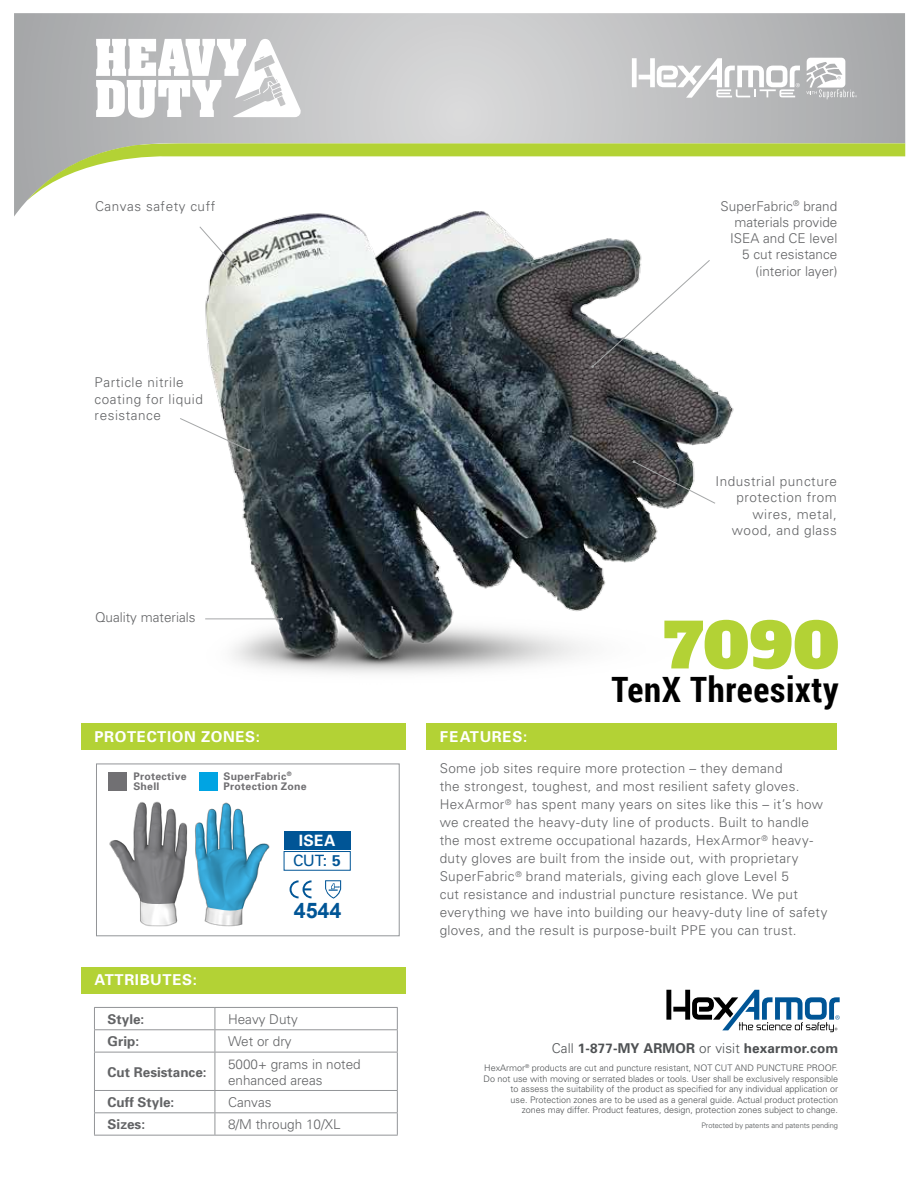
<style>
.page{position:relative;width:918px;height:1188px;background:#fff}
.page>*{position:absolute;margin:0;border:0;box-sizing:border-box;transform-origin:0 0}
.t1{font:61.5px "Alfa Slab One";color:#b3d235}
.t2{font:700 34.95px "Roboto Condensed";letter-spacing:.02em;color:#000}
.t3{font:700 21.45px "Arial";color:#005596}
.t4{font:700 15.6px/20.5px "Univers";color:#fff;text-align:center}
.t5{font:700 15px "Univers";letter-spacing:.04em;color:#fff}
.t6{font:700 15px "Univers";letter-spacing:.06em;color:#fff}
.t7{font:300 13.5px/18px "Univers";letter-spacing:.025em;color:#636466}
.t8{font:300 13.5px/16.2px "Univers";color:#636466}
.t9{font:700 13.5px "Univers";color:#636466}
.t10{font:700 13.5px "Univers";letter-spacing:.01em;color:#4e5153}
.t11{font:700 10.5px/10.5px "Univers";letter-spacing:.025em;color:#717073}
.t12{font:300 9px/10.5px "Univers";color:#4e5153;text-align:right}
.t13{font:300 7.5px "Univers";letter-spacing:-.01em;color:#4e5153}
.s1{font-weight:400;color:#005596}
.s2{color:#005596}
.s3{font-weight:300}
</style>
<div class="page">
<svg style="left:666px;top:990px;width:174px;height:42px"></svg>
<svg style="left:14px;top:13px;width:891px;height:203px;background:#c1c2c3"></svg>
<svg style="left:27px;top:143px;width:878px;height:58px"></svg>
<svg style="left:632px;top:58px;width:168px;height:40px"></svg>
<svg style="left:806px;top:58px;width:51px;height:41px"></svg>
<svg style="left:96px;top:38px;width:206px;height:80px"></svg>
<div style="left:284px;top:831px;width:67px;height:18px;background:#005596"></div>
<div style="left:284px;top:851px;width:67px;height:20px;border:1px solid #005596"></div>
<div style="left:96px;top:764px;width:304px;height:172px;border:1px solid #939598"></div>
<svg style="left:290px;top:880px;width:22px;height:18px"></svg>
<svg style="left:325px;top:880px;width:16px;height:19px"></svg>
<img style="left:195px;top:802px;width:75px;height:125px">
<img style="left:109px;top:801px;width:79px;height:126px">
<svg style="left:110px;top:803px;width:77px;height:101px"></svg>
<svg style="left:196px;top:803px;width:73px;height:108px"></svg>
<div style="left:199px;top:773px;width:19px;height:18px;background:#00a4e3"></div>
<div style="left:109px;top:773px;width:18px;height:18px;background:#717073"></div>
<img style="left:159px;top:132px;width:678px;height:542px">
<div style="left:81px;top:723px;width:324px;height:27px;background:#b3d235"></div>
<div style="left:426px;top:723px;width:411px;height:27px;background:#b3d235"></div>
<div style="left:81px;top:967px;width:324px;height:27px;background:#b3d235"></div>
<hr style="left:94px;top:1007px;width:121px;height:1px;background:#939598">
<hr style="left:215px;top:1007px;width:183px;height:1px;background:#939598">
<hr style="left:94px;top:1029px;width:121px;height:1px;background:#939598">
<svg style="left:94px;top:1008px;width:1px;height:44px"></svg>
<hr style="left:215px;top:1029px;width:183px;height:1px;background:#939598">
<svg style="left:215px;top:1008px;width:1px;height:44px"></svg>
<svg style="left:397px;top:1008px;width:1px;height:44px"></svg>
<hr style="left:94px;top:1052px;width:121px;height:1px;background:#939598">
<hr style="left:94px;top:1052px;width:1px;height:38px;background:#939598">
<hr style="left:215px;top:1052px;width:183px;height:1px;background:#939598">
<hr style="left:215px;top:1052px;width:1px;height:38px;background:#939598">
<hr style="left:397px;top:1052px;width:1px;height:38px;background:#939598">
<hr style="left:94px;top:1090px;width:121px;height:1px;background:#939598">
<hr style="left:215px;top:1090px;width:183px;height:1px;background:#939598">
<hr style="left:94px;top:1112px;width:121px;height:1px;background:#939598">
<svg style="left:94px;top:1091px;width:1px;height:44px"></svg>
<hr style="left:215px;top:1112px;width:183px;height:1px;background:#939598">
<svg style="left:215px;top:1091px;width:1px;height:44px"></svg>
<svg style="left:397px;top:1091px;width:1px;height:44px"></svg>
<hr style="left:94px;top:1135px;width:121px;height:1px;background:#939598">
<hr style="left:215px;top:1135px;width:183px;height:1px;background:#939598">
<svg style="left:591px;top:259px;width:120px;height:109px"></svg>
<hr style="left:205px;top:619px;width:77px;height:1px;background:#a5a7a8">
<svg style="left:633px;top:460px;width:83px;height:44px"></svg>
<svg style="left:199px;top:226px;width:51px;height:58px"></svg>
<svg style="left:179px;top:418px;width:71px;height:34px"></svg>
<p class="t7" style="left:95px;top:197px;width:122px">Canvas safety cuff</p>
<p class="t7" style="left:95px;top:374px;width:110px;line-height:16.2px">Particle nitrile coating for liquid resistance</p>
<p class="t8" style="left:95px;top:608px;width:102px">Quality materials</p>
<p class="t5" style="left:94px;top:727px;width:167px">PROTECTION ZONES:</p>
<p class="t11" style="left:133px;top:770px;width:55px">Protective<br>Shell</p>
<p class="t11" style="left:224px;top:770px;width:85px">SuperFabric<sup>®<br></sup>Protection Zone</p>
<p class="t4" style="left:293px;top:829px;width:49px">ISEA<br><span class="s1">CUT:</span> <span class="s2">5</span></p>
<h3 class="t3" style="left:294px;top:896px;width:49px">4544</h3>
<p class="t5" style="left:94px;top:970px;width:104px">ATTRIBUTES:</p>
<p class="t9" style="left:108px;top:1011px;width:38px">Style:</p>
<p class="t8" style="left:228px;top:1011px;width:71px">Heavy Duty</p>
<p class="t9" style="left:108px;top:1033px;width:33px">Grip:</p>
<p class="t7" style="left:228px;top:1032px;width:65px">Wet or dry</p>
<p class="t9" style="left:108px;top:1063px;width:101px">Cut Resistance:</p>
<p class="t8" style="left:228px;top:1055px;width:134px">5000+ grams in noted enhanced areas</p>
<p class="t9" style="left:108px;top:1094px;width:68px">Cuff Style:</p>
<p class="t7" style="left:228px;top:1093px;width:45px">Canvas</p>
<p class="t9" style="left:108px;top:1116px;width:39px">Sizes:</p>
<p class="t8" style="left:228px;top:1116px;width:114px">8/M through 10/XL</p>
<p class="t8" style="left:721px;top:197px;width:118px;text-align:right">SuperFabric<sup>®</sup> brand materials provide<br>ISEA and CE level<br>5 cut resistance (interior layer)</p>
<p class="t7" style="left:715px;top:473px;width:123px;line-height:16.2px;text-align:right">Industrial puncture protection from wires, metal, wood, and glass</p>
<p class="t6" style="left:440px;top:727px;width:89px">FEATURES:</p>
<h1 class="t1" style="left:664px;top:605px;width:176px">7090</h1>
<h2 class="t2" style="left:612px;top:665px;width:229px">TenX Threesixty</h2>
<p class="t7" style="left:440px;top:759px;width:389px">Some job sites require more protection – they demand<br>the strongest, toughest, and most resilient safety gloves.<br>HexArmor<sup>®</sup> has spent many years on sites like this – it’s how we created the heavy-duty line of products. Built to handle the most extreme occupational hazards, HexArmor<sup>®</sup> heavy&shy;duty gloves are built from the inside out, with proprietary SuperFabric<sup>®</sup> brand materials, giving each glove Level 5<br>cut resistance and industrial puncture resistance. We put everything we have into building our heavy-duty line of safety gloves, and the result is purpose-built PPE you can trust.</p>
<p class="t10" style="left:552px;top:1040px;width:288px"><span class="s3">Call</span> 1-877-MY ARMOR <span class="s3">or visit</span> hexarmor.com</p>
<p class="t12" style="left:484px;top:1062px;width:356px">HexArmor<sup>®</sup> products are cut and puncture resistant, NOT CUT AND PUNCTURE PROOF.<br>Do not use with moving or serrated blades or tools. User shall be exclusively responsible to assess the suitability of the product as specified for any individual application or<br>use. Protection zones are to be used as a general guide. Actual product protection<br>zones may differ. Product features, design, protection zones subject to change.</p>
<p class="t13" style="left:701px;top:1121px;width:138px">Protected by patents and patents pending</p>
</div>
